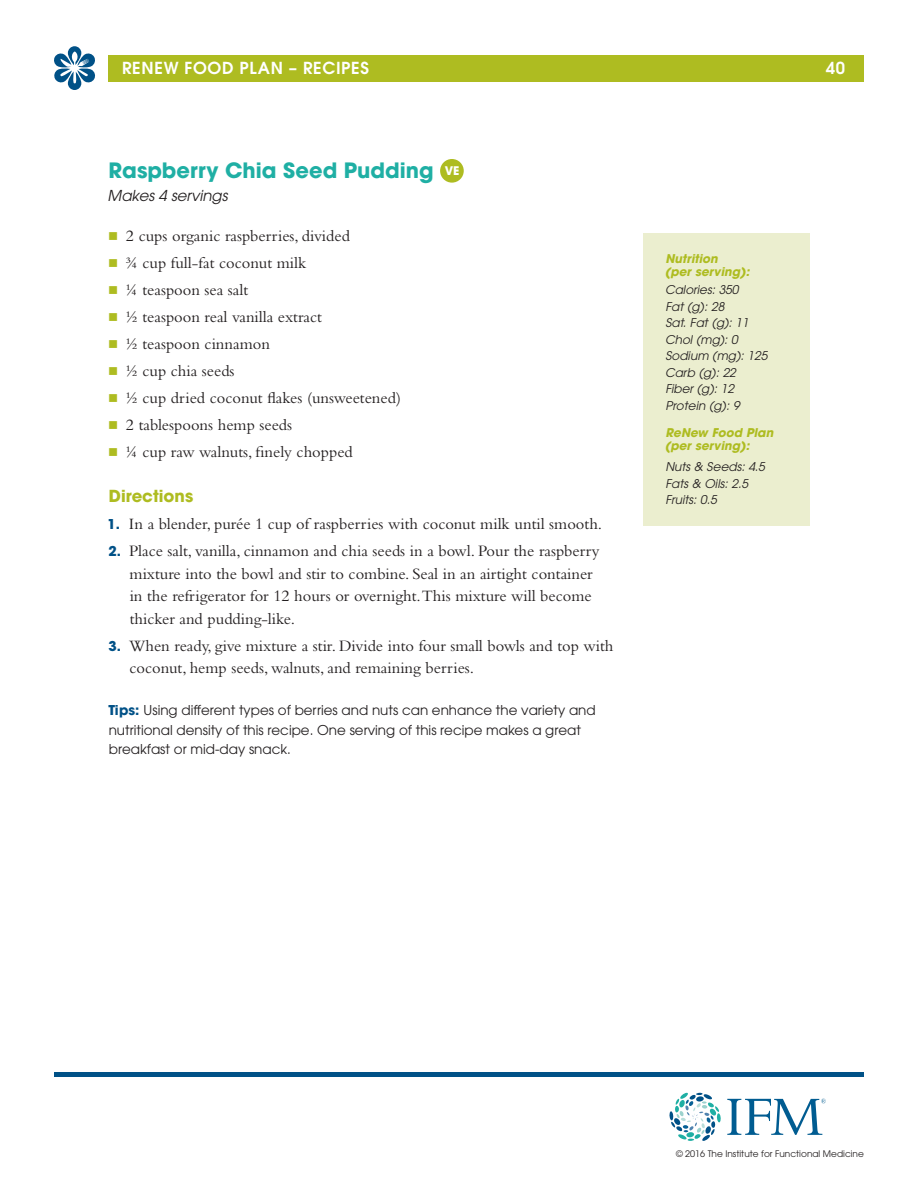
<style>
.page{position:relative;width:918px;height:1188px;background:#fff}
.page>*{position:absolute;margin:0;border:0;box-sizing:border-box;transform-origin:0 0}
.t1{font:700 21px "ITC Avant Garde Std";color:#1fafa4}
.t2{font:16.5px/22.5px "Bembo Std";color:#231f20}
.t3{font:600 16.5px "ITC Avant Garde Std";letter-spacing:.04em;color:#fff}
.t4{font:700 16.5px "ITC Avant Garde Std";color:#aebc21}
.t5{font:italic 15px "ITC Avant Garde Std";color:#231f20}
.t6{font:13.5px/19.5px "ITC Avant Garde Std";color:#231f20}
.t7{font:italic 12px/16.5px "ITC Avant Garde Std";color:#231f20}
.t8{font:italic 700 12px/13.5px "ITC Avant Garde Std";color:#aebc21}
.t9{font:9px "ITC Avant Garde Std";color:#231f20}
.s1{font-size:11.85px;color:#fff}
.s2{color:#aebc21}
.s3{font-family:"ITC Avant Garde Std";font-weight:700;font-size:13.5px;color:#005187}
.s4{font-weight:700;color:#005187}
</style>
<div class="page">
<hr style="left:54px;top:1072px;width:810px;height:4px;background:#005187">
<div style="left:109px;top:55px;width:755px;height:27px;background:#aebc21"></div>
<svg style="left:54px;top:46px;width:41px;height:44px"></svg>
<svg style="left:669px;top:1093px;width:52px;height:48px"></svg>
<svg style="left:727px;top:1099px;width:99px;height:36px"></svg>
<div style="left:440px;top:159px;width:24px;height:24px;background:#aebc21;border-radius:50%"></div>
<div style="left:644px;top:233px;width:166px;height:293px;background:#ebeecf"></div>
<p class="t3" style="left:122px;top:57px;width:248px">RENEW FOOD PLAN – RECIPES</p>
<p class="t3" style="left:826px;top:57px;width:21px">40</p>
<p class="t1" style="left:109px;top:156px;width:352px">Raspberry Chia Seed Pudding <span class="s1">VE</span></p>
<p class="t5" style="left:108px;top:186px;width:121px">Makes 4 servings</p>
<p class="t2" style="left:108px;top:224px;width:243px"><span class="s2">■</span> 2 cups organic raspberries, divided</p>
<p class="t2" style="left:108px;top:251px;width:200px"><span class="s2">■</span> ¾ cup full-fat coconut milk</p>
<p class="t2" style="left:108px;top:278px;width:142px"><span class="s2">■</span> ¼ teaspoon sea salt</p>
<p class="t2" style="left:108px;top:305px;width:215px"><span class="s2">■</span> ½ teaspoon real vanilla extract</p>
<p class="t2" style="left:108px;top:332px;width:163px"><span class="s2">■</span> ½ teaspoon cinnamon</p>
<p class="t2" style="left:108px;top:359px;width:128px"><span class="s2">■</span> ½ cup chia seeds</p>
<p class="t2" style="left:108px;top:386px;width:294px"><span class="s2">■</span> ½ cup dried coconut flakes (unsweetened)</p>
<p class="t2" style="left:108px;top:413px;width:185px"><span class="s2">■</span> 2 tablespoons hemp seeds</p>
<p class="t2" style="left:108px;top:440px;width:246px"><span class="s2">■</span> ¼ cup raw walnuts, finely chopped</p>
<p class="t4" style="left:109px;top:485px;width:86px">Directions</p>
<p class="t2" style="left:107px;top:512px;width:496px"><span class="s3">1.</span> In a blender, purée 1 cup of raspberries with coconut milk until smooth.</p>
<p class="t2" style="left:130px;top:539px;width:471px;text-indent:-21px"><span class="s3">2.</span> Place salt, vanilla, cinnamon and chia seeds in a bowl. Pour the raspberry mixture into the bowl and stir to combine. Seal in an airtight container in the refrigerator for 12 hours or overnight.This mixture will become thicker and pudding-like.</p>
<p class="t2" style="left:129px;top:634px;width:486px;text-indent:-21px"><span class="s3">3.</span> When ready, give mixture a stir. Divide into four small bowls and top with coconut, hemp seeds, walnuts, and remaining berries.</p>
<p class="t6" style="left:109px;top:700px;width:489px"><span class="s4">Tips:</span> Using different types of berries and nuts can enhance the variety and nutritional density of this recipe. One serving of this recipe makes a great breakfast or mid-day snack.</p>
<p class="t8" style="left:665px;top:252px;width:86px">Nutrition<br>(per serving):</p>
<p class="t7" style="left:665px;top:282px;width:104px">Calories: 350<br>Fat (g): 28<br>Sat. Fat (g): 11<br>Chol (mg): 0<br>Sodium (mg): 125<br>Carb (g): 22<br>Fiber (g): 12<br>Protein (g): 9</p>
<p class="t8" style="left:665px;top:426px;width:110px">ReNew Food Plan (per serving):</p>
<p class="t7" style="left:665px;top:459px;width:101px">Nuts &amp; Seeds: 4.5<br>Fats &amp; Oils: 2.5<br>Fruits: 0.5</p>
<p class="t9" style="left:676px;top:1148px;width:189px">© 2016 The Institute for Functional Medicine</p>
</div>
